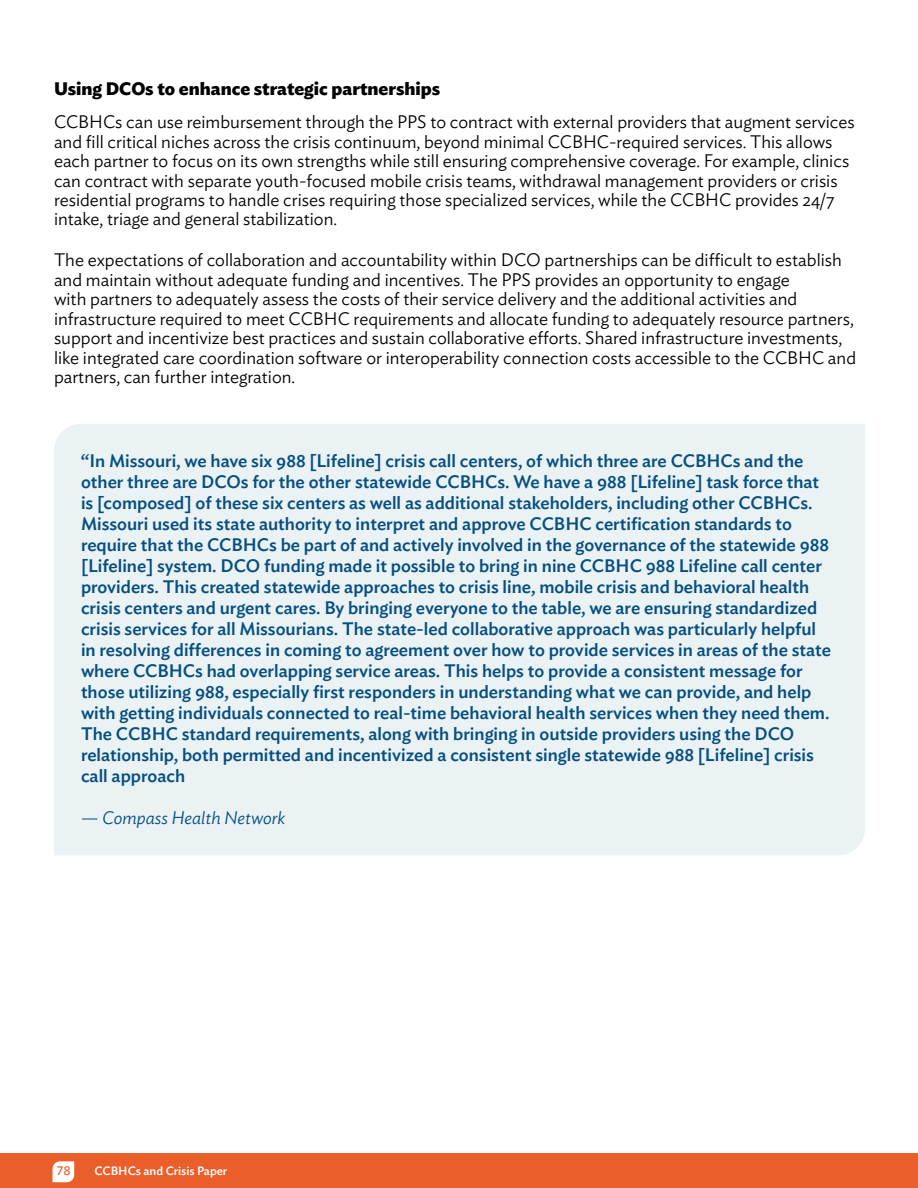
<style>
.page{position:relative;width:918px;height:1188px;background:#fff}
.page>*{position:absolute;margin:0;border:0;box-sizing:border-box;transform-origin:0 0}
.t1{font:500 18px/21px "Ideal Sans";color:#064f80}
.t2{font:300 18px/19.4px "Ideal Sans";color:#000}
.t3{font:700 18px "Ideal Sans";color:#000}
.t4{font:italic 300 18px "Ideal Sans";color:#064f80}
.t5{font:12.6px "Ideal Sans";color:#ea5e29}
.t6{font:500 12px "Ideal Sans";color:#fff}
.s1{font-style:normal}
</style>
<div class="page">
<div style="left:0;top:1154px;width:918px;height:34px;background:#ea5e29"></div>
<svg style="left:52px;top:1161px;width:22px;height:21px"></svg>
<div style="left:54px;top:424px;width:811px;height:431px;background:#eaf2f4"></div>
<p class="t3" style="left:54px;top:75px;width:388px">Using DCOs to enhance strategic partnerships</p>
<p class="t2" style="left:54px;top:111px;width:802px">CCBHCs can use reimbursement through the PPS to contract with external providers that augment services and fill critical niches across the crisis continuum, beyond minimal CCBHC-required services. This allows each partner to focus on its own strengths while still ensuring comprehensive coverage. For example, clinics can contract with separate youth-focused mobile crisis teams, withdrawal management providers or crisis residential programs to handle crises requiring those specialized services, while the CCBHC provides 24/7 intake, triage and general stabilization.</p>
<p class="t2" style="left:54px;top:249px;width:804px">The expectations of collaboration and accountability within DCO partnerships can be difficult to establish and maintain without adequate funding and incentives. The PPS provides an opportunity to engage<br>with partners to adequately assess the costs of their service delivery and the additional activities and infrastructure required to meet CCBHC requirements and allocate funding to adequately resource partners, support and incentivize best practices and sustain collaborative efforts. Shared infrastructure investments, like integrated care coordination software or interoperability connection costs accessible to the CCBHC and partners, can further integration.</p>
<p class="t1" style="left:81px;top:448px;width:752px">“In Missouri, we have six 988 [Lifeline] crisis call centers, of which three are CCBHCs and the other three are DCOs for the other statewide CCBHCs. We have a 988 [Lifeline] task force that is [composed] of these six centers as well as additional stakeholders, including other CCBHCs.<br>Missouri used its state authority to interpret and approve CCBHC certification standards to require that the CCBHCs be part of and actively involved in the governance of the statewide 988 [Lifeline] system. DCO funding made it possible to bring in nine CCBHC 988 Lifeline call center providers. This created statewide approaches to crisis line, mobile crisis and behavioral health crisis centers and urgent cares. By bringing everyone to the table, we are ensuring standardized crisis services for all Missourians. The state-led collaborative approach was particularly helpful in resolving differences in coming to agreement over how to provide services in areas of the state where CCBHCs had overlapping service areas. This helps to provide a consistent message for those utilizing 988, especially first responders in understanding what we can provide, and help with getting individuals connected to real-time behavioral health services when they need them.<br>The CCBHC standard requirements, along with bringing in outside providers using the DCO relationship, both permitted and incentivized a consistent single statewide 988 [Lifeline] crisis call approach</p>
<p class="t4" style="left:81px;top:804px;width:206px"><span class="s1">—</span> Compass Health Network</p>
<p class="t5" style="left:57px;top:1161px;width:15px">78</p>
<p class="t6" style="left:94px;top:1162px;width:134px">CCBHCs and Crisis Paper</p>
</div>
